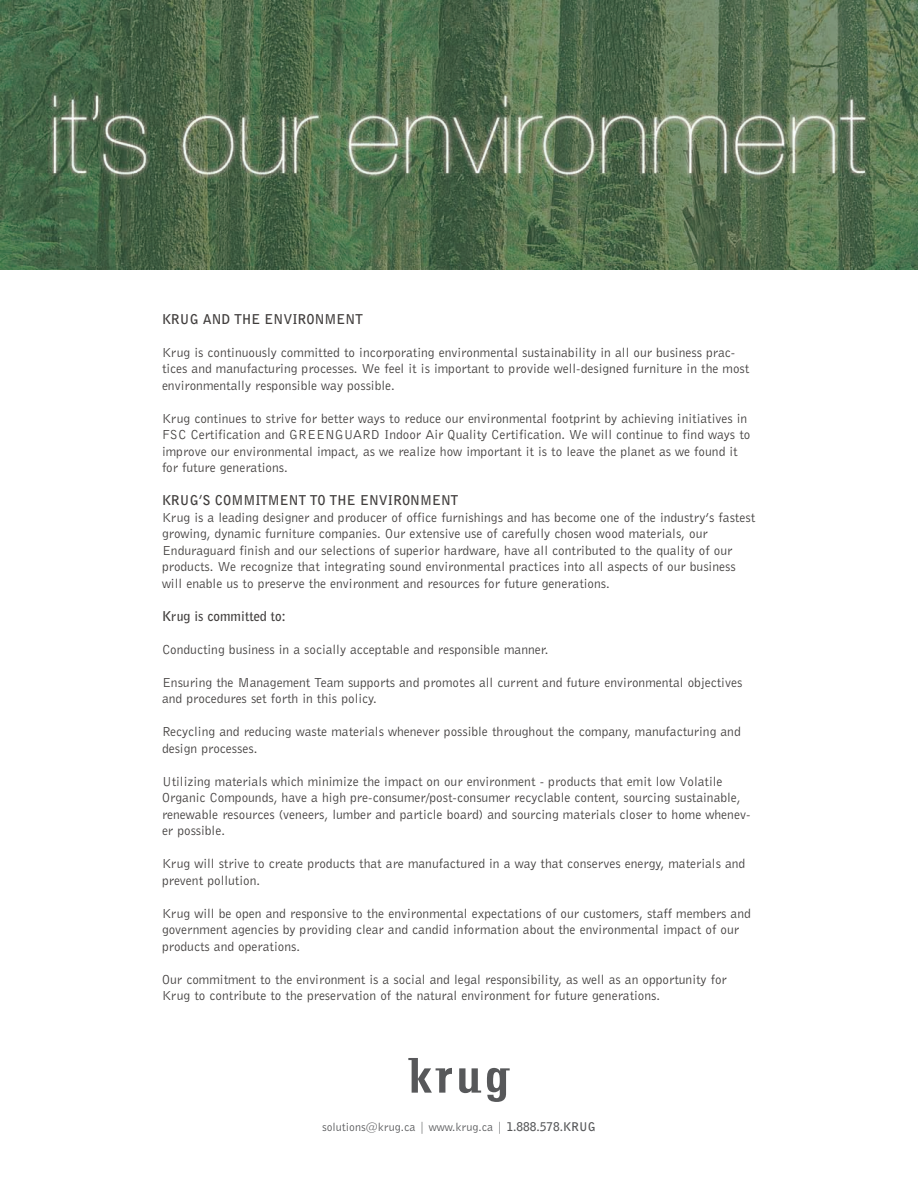
<style>
.page{position:relative;width:918px;height:1188px;background:#fff}
.page>*{position:absolute;margin:0;border:0;box-sizing:border-box;transform-origin:0 0}
.t1{font:13.5px/16.5px "Bell Gothic BT";color:#413e3d}
.t2{font:700 13.5px "Bell Gothic BT";color:#413e3d}
.t3{font:12px "Bell Gothic BT";color:#57585a}
.s1{font-weight:700}
</style>
<div class="page">
<img style="left:0;top:0;width:918px;height:270px">
<svg style="left:408px;top:1058px;width:44px;height:35px"></svg>
<svg style="left:487px;top:1068px;width:23px;height:34px"></svg>
<svg style="left:459px;top:1068px;width:22px;height:25px"></svg>
<p class="t2" style="left:162px;top:314px;width:202px">KRUG AND THE ENVIRONMENT</p>
<p class="t1" style="left:162px;top:345px;width:589px">Krug is continuously committed to incorporating environmental sustainability in all our business prac&shy;tices and manufacturing processes. We feel it is important to provide well-designed furniture in the most environmentally responsible way possible.</p>
<p class="t1" style="left:162px;top:411px;width:590px">Krug continues to strive for better ways to reduce our environmental footprint by achieving initiatives in FSC Certification and GREENGUARD Indoor Air Quality Certification. We will continue to find ways to improve our environmental impact, as we realize how important it is to leave the planet as we found it for future generations.</p>
<p class="t2" style="left:162px;top:496px;width:298px">KRUG’S COMMITMENT TO THE ENVIRONMENT</p>
<p class="t1" style="left:162px;top:510px;width:595px">Krug is a leading designer and producer of office furnishings and has become one of the industry’s fastest growing, dynamic furniture companies. Our extensive use of carefully chosen wood materials, our Enduraguard finish and our selections of superior hardware, have all contributed to the quality of our products. We recognize that integrating sound environmental practices into all aspects of our business will enable us to preserve the environment and resources for future generations.</p>
<p class="t2" style="left:162px;top:611px;width:125px">Krug is committed to:</p>
<p class="t1" style="left:162px;top:642px;width:388px">Conducting business in a socially acceptable and responsible manner.</p>
<p class="t1" style="left:162px;top:675px;width:582px">Ensuring the Management Team supports and promotes all current and future environmental objectives and procedures set forth in this policy.</p>
<p class="t1" style="left:162px;top:725px;width:580px">Recycling and reducing waste materials whenever possible throughout the company, manufacturing and design processes.</p>
<p class="t1" style="left:162px;top:774px;width:590px">Utilizing materials which minimize the impact on our environment - products that emit low Volatile Organic Compounds, have a high pre-consumer/post-consumer recyclable content, sourcing sustainable, renewable resources (veneers, lumber and particle board) and sourcing materials closer to home whenev&shy;er possible.</p>
<p class="t1" style="left:162px;top:856px;width:585px">Krug will strive to create products that are manufactured in a way that conserves energy, materials and prevent pollution.</p>
<p class="t1" style="left:162px;top:906px;width:590px">Krug will be open and responsive to the environmental expectations of our customers, staff members and government agencies by providing clear and candid information about the environmental impact of our products and operations.</p>
<p class="t1" style="left:162px;top:972px;width:566px">Our commitment to the environment is a social and legal responsibility, as well as an opportunity for<br>Krug to contribute to the preservation of the natural environment for future generations.</p>
<p class="t3" style="left:322px;top:1123px;width:275px">solutions@krug.ca | www.krug.ca | <span class="s1">1.888.578.KRUG</span></p>
</div>
